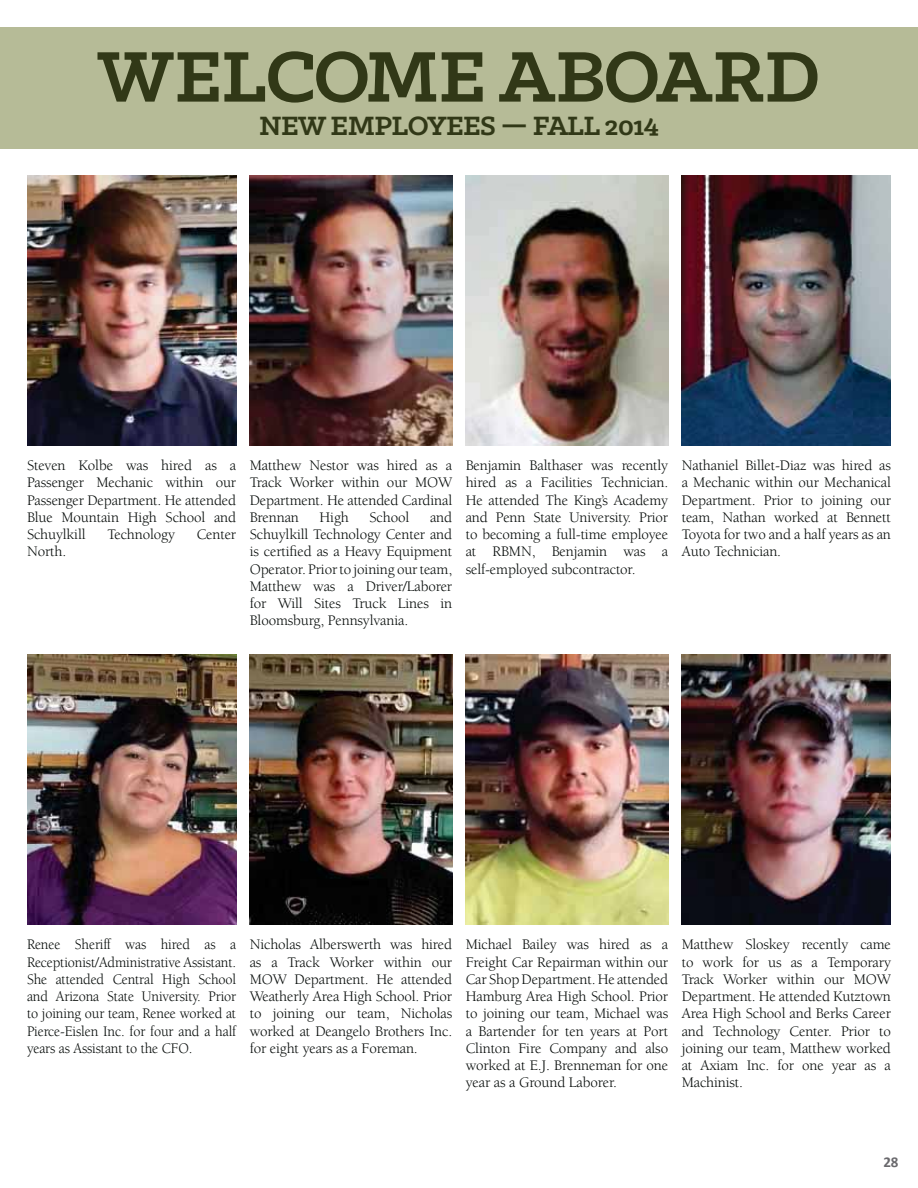
<style>
.page{position:relative;width:918px;height:1188px;background:#fff}
.page>*{position:absolute;margin:0;border:0;box-sizing:border-box;transform-origin:0 0}
.t1{font:700 81px "Klinic Slab";letter-spacing:-.01em;color:#313817}
.t2{font:700 30px "Klinic Slab";letter-spacing:-.02em;color:#313817}
.t3{font:15px/17.2px "Berkeley";letter-spacing:-.01em;color:#030806;text-align:justify}
.t4{font:15px/17.2px "Berkeley";letter-spacing:-.01em;color:#030806;text-align:justify;scale:.95 1}
.t5{font:700 15px "Calibri";color:#6a696d}
.s1{font-size:28.2px}
</style>
<div class="page">
<img style="left:27px;top:176px;width:209px;height:270px">
<img style="left:27px;top:655px;width:209px;height:270px">
<div style="left:0;top:27px;width:918px;height:121px;background:#b6bb97"></div>
<img style="left:250px;top:176px;width:202px;height:270px">
<img style="left:250px;top:655px;width:202px;height:270px">
<img style="left:466px;top:176px;width:202px;height:270px">
<img style="left:466px;top:655px;width:202px;height:270px">
<img style="left:682px;top:176px;width:209px;height:270px">
<img style="left:682px;top:655px;width:209px;height:270px">
<h1 class="t1" style="left:98px;top:26px;width:724px">WELCOME ABOARD</h1>
<h2 class="t2" style="left:259px;top:107px;width:401px">NEW EMPLOYEES — FALL 201<span class="s1">4</span></h2>
<p class="t3" style="left:27px;top:458px;width:211px">Steven Kolbe was hired as a Passenger Mechanic within our Passenger Department. He attended Blue Mountain High School and Schuylkill</p>
<p class="t3" style="left:107px;top:527px;width:69px">Technology</p>
<p class="t3" style="left:197px;top:527px;width:41px">Center</p>
<p class="t3" style="left:27px;top:544px;width:41px">North.</p>
<p class="t3" style="left:250px;top:458px;width:204px">Matthew Nestor was hired as a Track Worker within our MOW Department. He attended Cardinal Brennan</p>
<p class="t3" style="left:250px;top:510px;width:204px;text-indent:180px">and Schuylkill Technology Center and is certified as a Heavy Equipment Operator. Prior to joining our team, Matthew was a Driver/Laborer for Will Sites Truck Lines in Bloomsburg, Pennsylvania.</p>
<p class="t3" style="left:320px;top:510px;width:31px">High</p>
<p class="t3" style="left:370px;top:510px;width:41px">School</p>
<p class="t3" style="left:466px;top:458px;width:204px">Benjamin Balthaser was recently hired as a Facilities Technician.<br>He attended The King’s Academy and Penn State University. Prior to becoming a full-time employee at RBMN, Benjamin was a self-employed subcontractor.</p>
<p class="t3" style="left:682px;top:458px;width:211px">Nathaniel Billet-Diaz was hired as a Mechanic within our Mechanical Department. Prior to joining our team, Nathan worked at Bennett Toyota for two and a half years as an Auto Technician.</p>
<p class="t4" style="left:27px;top:937px;width:222px">Renee Sheriff was hired as a Receptionist/Administrative Assistant.<br>She attended Central High School and Arizona State University. Prior to joining our team, Renee worked at Pierce-Eislen Inc. for four and a half years as Assistant to the CFO.</p>
<p class="t3" style="left:250px;top:937px;width:204px">Nicholas Alberswerth was hired as a Track Worker within our MOW Department. He attended Weatherly Area High School. Prior to joining our team, Nicholas worked at Deangelo Brothers Inc. for eight years as a Foreman.</p>
<p class="t3" style="left:466px;top:937px;width:204px">Michael Bailey was hired as a Freight Car Repairman within our Car Shop Department. He attended Hamburg Area High School. Prior to joining our team, Michael was a Bartender for ten years at Port Clinton Fire Company and also worked at E.J. Brenneman for one year as a Ground Laborer.</p>
<p class="t3" style="left:682px;top:937px;width:211px">Matthew Sloskey recently came to work for us as a Temporary Track Worker within our MOW Department. He attended Kutztown Area High School and Berks Career and Technology Center. Prior to joining our team, Matthew worked at Axiam Inc. for one year as a Machinist.</p>
<p class="t5" style="left:883px;top:1152px;width:17px">28</p>
</div>
